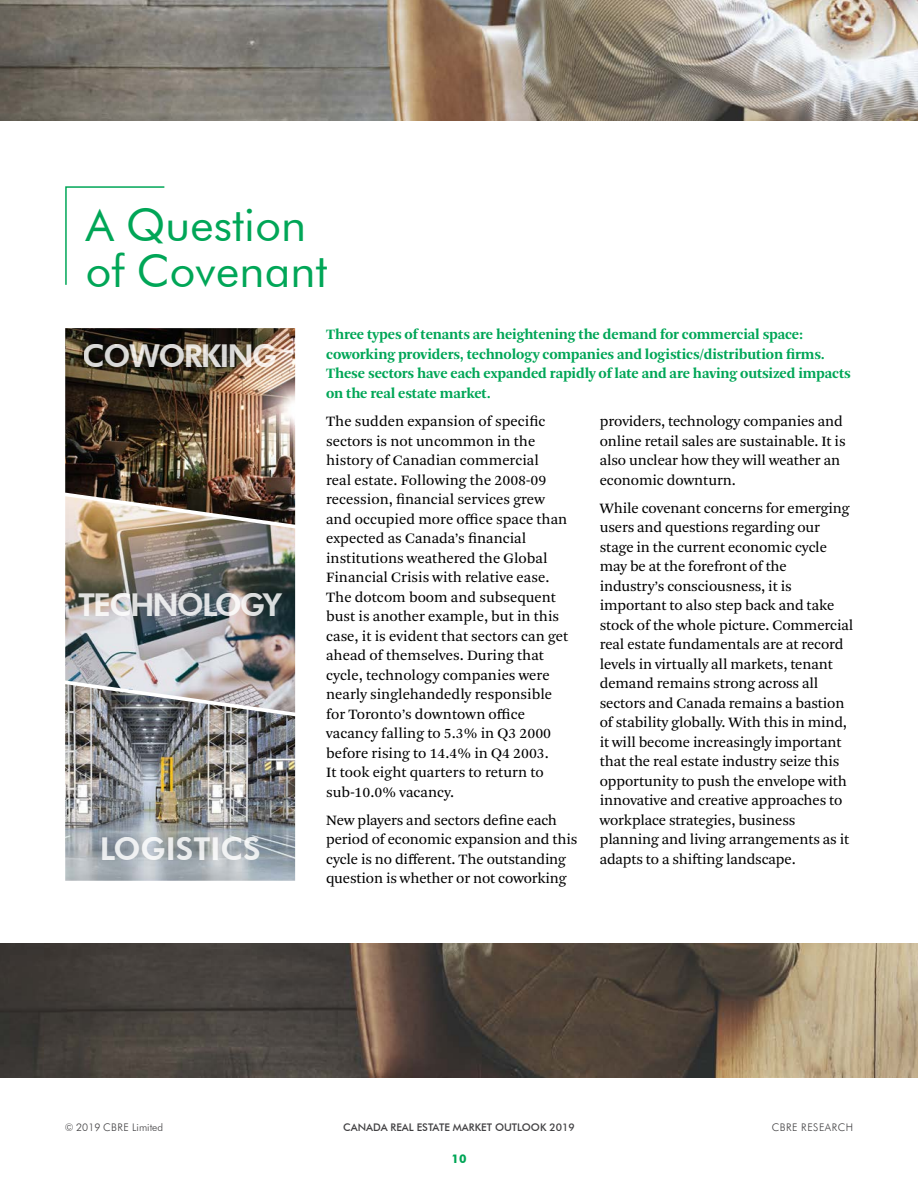
<style>
.page{position:relative;width:918px;height:1188px;background:#fff}
.page>*{position:absolute;margin:0;border:0;box-sizing:border-box;transform-origin:0 0}
.t1{font:45px/46.5px "Futura BT";letter-spacing:.005em;color:#00a657}
.t2{font:800 31.5px "Futura BT";letter-spacing:-.06em;color:#fff}
.t3{font:800 31.5px "Futura BT";color:#fff}
.t4{font:15px/19.5px "Arnhem Pro Blond";letter-spacing:-.01em;color:#000}
.t5{font:700 15px/19.5px "Arnhem Pro";letter-spacing:-.01em;color:#00a657}
.t6{font:700 12px "Futura BT";color:#00a657}
.t7{font:500 10.5px "Futura BT";color:#414042}
.t8{font:300 10.5px "Futura BT";color:#414042}
.t9{font:300 10.5px "Futura BT";letter-spacing:.05em;color:#414042}
</style>
<div class="page">
<img style="left:0;top:0;width:918px;height:1077px">
<div style="left:0;top:122px;width:918px;height:821px;background:#fff"></div>
<img style="left:65px;top:328px;width:230px;height:168px">
<img style="left:65px;top:496px;width:230px;height:188px">
<img style="left:65px;top:684px;width:230px;height:197px">
<svg style="left:65px;top:186px;width:100px;height:99px"></svg>
<h1 class="t1" style="left:86px;top:201px;width:243px">A Question of Covenant</h1>
<h2 class="t2" style="left:83px;top:337px;width:196px">COWORKING</h2>
<h2 class="t2" style="left:78px;top:586px;width:205px">TECHNOLOGY</h2>
<h2 class="t3" style="left:99px;top:830px;width:163px">LOGISTICS</h2>
<p class="t5" style="left:326px;top:325px;width:526px">Three types of tenants are heightening the demand for commercial space: coworking providers, technology companies and logistics/distribution firms.<br>These sectors have each expanded rapidly of late and are having outsized impacts on the real estate market.</p>
<p class="t4" style="left:326px;top:412px;width:244px">The sudden expansion of specific sectors is not uncommon in the history of Canadian commercial<br>real estate. Following the 2008-09 recession, financial services grew and occupied more office space than expected as Canada’s financial institutions weathered the Global Financial Crisis with relative ease.<br>The dotcom boom and subsequent bust is another example, but in this case, it is evident that sectors can get ahead of themselves. During that cycle, technology companies were nearly singlehandedly responsible for Toronto’s downtown office vacancy falling to 5.3% in Q3 2000 before rising to 14.4% in Q4 2003.<br>It took eight quarters to return to sub-10.0% vacancy.</p>
<p class="t4" style="left:326px;top:810px;width:253px">New players and sectors define each period of economic expansion and this cycle is no different. The outstanding question is whether or not coworking</p>
<p class="t4" style="left:600px;top:412px;width:247px">providers, technology companies and online retail sales are sustainable. It is also unclear how they will weather an economic downturn.</p>
<p class="t4" style="left:600px;top:498px;width:255px">While covenant concerns for emerging users and questions regarding our stage in the current economic cycle may be at the forefront of the industry’s consciousness, it is important to also step back and take stock of the whole picture. Commercial real estate fundamentals are at record levels in virtually all markets, tenant demand remains strong across all sectors and Canada remains a bastion of stability globally. With this in mind, it will become increasingly important that the real estate industry seize this opportunity to push the envelope with innovative and creative approaches to workplace strategies, business planning and living arrangements as it adapts to a shifting landscape.</p>
<p class="t8" style="left:65px;top:1120px;width:100px">© 2019 CBRE Limited</p>
<p class="t9" style="left:772px;top:1120px;width:83px">CBRE RESEARCH</p>
<p class="t6" style="left:452px;top:1152px;width:16px">10</p>
<p class="t7" style="left:343px;top:1120px;width:233px">CANADA REAL ESTATE MARKET OUTLOOK 2019</p>
</div>
